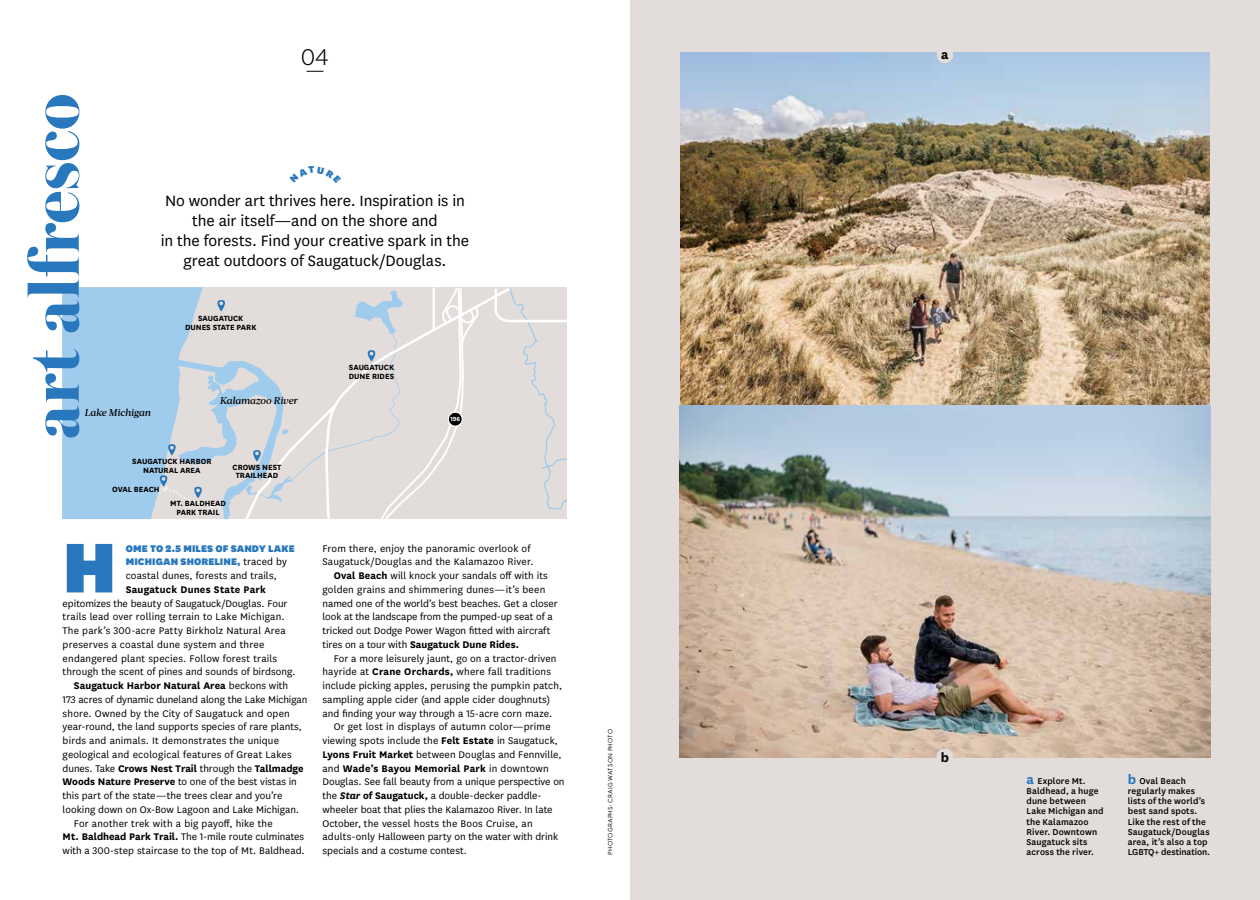
<style>
.page{position:relative;width:1260px;height:900px;background:#fff}
.page>*{position:absolute;margin:0;border:0;box-sizing:border-box;transform-origin:0 0}
.t1{font:900 82.38px "National";color:#2978bd}
.t2{font:700 74.75px "Austin";letter-spacing:.01em;color:#2978bd}
.t3{font:300 26.75px "National";color:#000}
.t4{font:17.5px/20px "National";letter-spacing:-.005em;color:#000;text-align:center}
.t5{font:700 14.75px "National";color:#000}
.t6{font:11.25px "National";letter-spacing:.005em;color:#000}
.t7{font:700 11.25px "National";color:#000}
.t8{font:900 11.25px/13.8px "National";letter-spacing:.01em;color:#2978bd}
.t9{font:500 10px/10.1px "National";letter-spacing:.01em;color:#000}
.t10{font:italic 500 10px "Acta";letter-spacing:-.015em;color:#000}
.t11{font:700 8.75px/8.8px "National";color:#000;text-align:center}
.t12{font:700 7px "National";color:#fff}
.t13{font:6.25px "Hurme Geometric Sans 4";letter-spacing:.015em;color:#000}
.s1{font-weight:400;color:#000}
.s2{font-weight:400}
.s3{font-weight:700}
.s4{font-weight:700;font-style:italic}
.s5{font-weight:700;font-size:15px;color:#2978bd}
</style>
<div class="page">
<svg style="left:62px;top:287px;width:181px;height:232px;background:#b0cfe8"></svg>
<svg style="left:164px;top:444px;width:15px;height:11px"></svg>
<svg style="left:214px;top:300px;width:15px;height:11px"></svg>
<svg style="left:243px;top:287px;width:325px;height:232px;background:#dfdcdc"></svg>
<svg style="left:156px;top:475px;width:66px;height:34px;background:#d8d8da"></svg>
<div style="left:630px;top:0;width:630px;height:900px;background:#e2dddb"></div>
<img style="left:680px;top:52px;width:530px;height:706px">
<div style="left:937px;top:47px;width:16px;height:16px;background:#e2dddb;border-radius:50%"></div>
<div style="left:937px;top:749px;width:16px;height:16px;background:#e2dddb;border-radius:50%"></div>
<svg style="left:307px;top:71px;width:16px;height:1px"></svg>
<h3 class="t3" style="left:301px;top:40px;width:29px">04</h3>
<h2 class="t2" style="left:1px;top:439px;width:347px;rotate:-90deg">art alfresco</h2>
<p class="t10" style="left:85px;top:407px;width:68px">Lake Michigan</p>
<h3 class="t4" style="left:161px;top:190px;width:310px">No wonder art thrives here. Inspiration is in the air itself—and on the shore and<br>in the forests. Find your creative spark in the great outdoors of Saugatuck/Douglas.</h3>
<p class="t11" style="left:185px;top:314px;width:73px">SAUGATUCK<br>DUNES STATE PARK</p>
<p class="t10" style="left:220px;top:394px;width:79px">Kalamazoo River</p>
<p class="t11" style="left:349px;top:363px;width:47px;text-align:left">SAUGATUCK<br>DUNE RIDES</p>
<p class="t12" style="left:450px;top:414px;width:11px">196</p>
<p class="t11" style="left:132px;top:456px;width:81px">SAUGATUCK HARBOR<br>NATURAL AREA</p>
<p class="t11" style="left:112px;top:484px;width:49px">OVAL BEACH</p>
<p class="t11" style="left:233px;top:462px;width:50px">CROWS NEST<br>TRAILHEAD</p>
<p class="t11" style="left:170px;top:498px;width:57px">MT. BALDHEAD<br>PARK TRAIL</p>
<h1 class="t1" style="left:63px;top:510px;width:55px">H</h1>
<p class="t8" style="left:126px;top:541px;width:170px">OME TO 2.5 MILES OF SANDY LAKE<br>MICHIGAN SHORELINE, <span class="s1">traced by coastal dunes, forests and trails,</span></p>
<p class="t7" style="left:126px;top:581px;width:142px">Saugatuck Dunes State Park</p>
<p class="t6" style="left:63px;top:596px;width:226px">epitomizes the beauty of Saugatuck/Douglas. Four</p>
<p class="t6" style="left:63px;top:610px;width:223px">trails lead over rolling terrain to Lake Michigan.</p>
<p class="t6" style="left:63px;top:623px;width:225px">The park’s 300-acre Patty Birkholz Natural Area</p>
<p class="t6" style="left:63px;top:637px;width:203px">preserves a coastal dune system and three</p>
<p class="t6" style="left:63px;top:651px;width:216px">endangered plant species. Follow forest trails</p>
<p class="t6" style="left:63px;top:665px;width:235px">through the scent of pines and sounds of birdsong.</p>
<p class="t7" style="left:74px;top:678px;width:216px">Saugatuck Harbor Natural Area <span class="s2">beckons with</span></p>
<p class="t6" style="left:63px;top:692px;width:246px">173 acres of dynamic duneland along the Lake Michigan</p>
<p class="t6" style="left:63px;top:706px;width:229px">shore. Owned by the City of Saugatuck and open</p>
<p class="t6" style="left:63px;top:720px;width:241px">year-round, the land supports species of rare plants,</p>
<p class="t6" style="left:63px;top:733px;width:218px">birds and animals. It demonstrates the unique</p>
<p class="t6" style="left:63px;top:747px;width:231px">geological and ecological features of Great Lakes</p>
<p class="t7" style="left:63px;top:760px;width:242px"><span class="s2">dunes. Take</span> Crows Nest Trail <span class="s2">through the</span> Tallmadge</p>
<p class="t6" style="left:63px;top:775px;width:236px"><span class="s3">Woods Nature Preserve</span> to one of the best vistas in</p>
<p class="t6" style="left:63px;top:788px;width:221px">this part of the state—the trees clear and you’re</p>
<p class="t6" style="left:63px;top:802px;width:238px">looking down on Ox-Bow Lagoon and Lake Michigan.</p>
<p class="t6" style="left:74px;top:816px;width:200px">For another trek with a big payoff, hike the</p>
<p class="t6" style="left:63px;top:830px;width:243px"><span class="s3">Mt. Baldhead Park Trail.</span> The 1-mile route culminates</p>
<p class="t6" style="left:63px;top:843px;width:244px">with a 300-step staircase to the top of Mt. Baldhead.</p>
<p class="t6" style="left:323px;top:541px;width:209px">From there, enjoy the panoramic overlook of</p>
<p class="t6" style="left:323px;top:555px;width:213px">Saugatuck/Douglas and the Kalamazoo River.</p>
<p class="t6" style="left:334px;top:568px;width:216px"><span class="s3">Oval Beach</span> will knock your sandals off with its</p>
<p class="t6" style="left:323px;top:582px;width:224px">golden grains and shimmering dunes—it’s been</p>
<p class="t6" style="left:323px;top:596px;width:237px">named one of the world’s best beaches. Get a closer</p>
<p class="t6" style="left:323px;top:610px;width:232px">look at the landscape from the pumped-up seat of a</p>
<p class="t6" style="left:323px;top:623px;width:229px">tricked out Dodge Power Wagon fitted with aircraft</p>
<p class="t7" style="left:323px;top:636px;width:198px"><span class="s2">tires on a tour with</span> Saugatuck Dune Rides.</p>
<p class="t6" style="left:334px;top:651px;width:224px">For a more leisurely jaunt, go on a tractor-driven</p>
<p class="t6" style="left:323px;top:665px;width:230px">hayride at <span class="s3">Crane Orchards,</span> where fall traditions</p>
<p class="t6" style="left:323px;top:678px;width:241px">include picking apples, perusing the pumpkin patch,</p>
<p class="t6" style="left:323px;top:692px;width:229px">sampling apple cider (and apple cider doughnuts)</p>
<p class="t6" style="left:323px;top:706px;width:231px">and finding your way through a 15-acre corn maze.</p>
<p class="t6" style="left:334px;top:720px;width:218px">Or get lost in displays of autumn color—prime</p>
<p class="t6" style="left:323px;top:733px;width:237px">viewing spots include the <span class="s3">Felt Estate</span> in Saugatuck,</p>
<p class="t6" style="left:323px;top:747px;width:241px"><span class="s3">Lyons Fruit Market</span> between Douglas and Fennville,</p>
<p class="t7" style="left:323px;top:760px;width:228px"><span class="s2">and</span> Wade’s Bayou Memorial Park <span class="s2">in downtown</span></p>
<p class="t6" style="left:323px;top:775px;width:244px">Douglas. See fall beauty from a unique perspective on</p>
<p class="t6" style="left:323px;top:788px;width:221px">the <span class="s4">Star</span> <span class="s3">of Saugatuck,</span> a double-decker paddle-</p>
<p class="t6" style="left:323px;top:802px;width:232px">wheeler boat that plies the Kalamazoo River. In late</p>
<p class="t6" style="left:323px;top:816px;width:212px">October, the vessel hosts the Boos Cruise, an</p>
<p class="t6" style="left:323px;top:830px;width:237px">adults-only Halloween party on the water with drink</p>
<p class="t6" style="left:323px;top:843px;width:146px">specials and a costume contest.</p>
<p class="t13" style="left:606px;top:855px;width:128px;rotate:-90deg">PHOTOGRAPHS: CRAIG WATSON PHOTO</p>
<h3 class="t5" style="left:941px;top:44px;width:9px">a</h3>
<h3 class="t5" style="left:941px;top:747px;width:10px">b</h3>
<p class="t9" style="left:1027px;top:775px;width:78px"><span class="s5">a</span> Explore Mt.<br>Baldhead, a huge dune between<br>Lake Michigan and the Kalamazoo<br>River. Downtown<br>Saugatuck sits across the river.</p>
<p class="t9" style="left:1128px;top:775px;width:84px"><span class="s5">b</span> Oval Beach regularly makes lists of the world’s best sand spots.<br>Like the rest of the<br>Saugatuck/Douglas area, it’s also a top<br>LGBTQ+ destination.</p>
</div>
